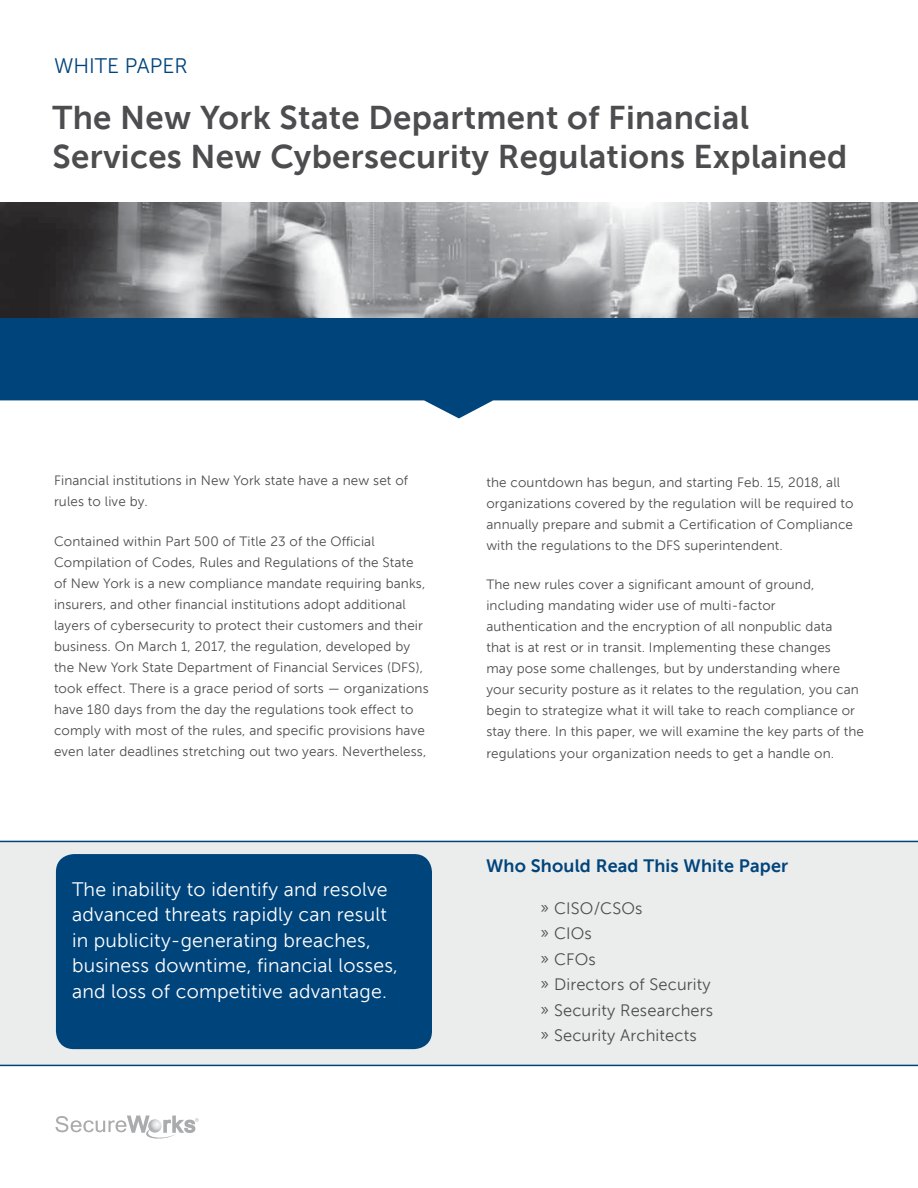
<style>
.page{position:relative;width:918px;height:1188px;background:#fff}
.page>*{position:absolute;margin:0;border:0;box-sizing:border-box;transform-origin:0 0}
.t1{font:700 33px/39px "Museo Sans For Dell";letter-spacing:.01em;color:#4d4d4f}
.t2{font:21px "Museo Sans For Dell";color:#00447c}
.t3{font:19.5px/25.5px "Museo Sans For Dell";letter-spacing:.01em;color:#fff}
.t4{font:700 18px "Museo Sans For Dell";letter-spacing:.01em;color:#00447c}
.t5{font:16.5px/25.5px "Museo Sans For Dell";letter-spacing:.01em;color:#4d4d4f}
.t6{font:13.5px/21px "Museo Sans For Dell";letter-spacing:.01em;color:#4d4d4f}
</style>
<div class="page">
<svg style="left:55px;top:1116px;width:144px;height:23px"></svg>
<div style="left:0;top:841px;width:918px;height:225px;background:#ebecec"></div>
<div style="left:56px;top:854px;width:376px;height:195px;background:#00447c;border-radius:18px"></div>
<svg style="left:0;top:317px;width:918px;height:101px;fill:#00447c"></svg>
<img style="left:0;top:202px;width:918px;height:115px">
<h2 class="t2" style="left:54px;top:54px;width:135px">WHITE PAPER</h2>
<h1 class="t1" style="left:52px;top:98px;width:796px">The New York State Department of Financial<br>Services New Cybersecurity Regulations Explained</h1>
<p class="t6" style="left:54px;top:470px;width:356px">Financial institutions in New York state have a new set of rules to live by.</p>
<p class="t6" style="left:54px;top:531px;width:376px">Contained within Part 500 of Title 23 of the Official Compilation of Codes, Rules and Regulations of the State of New York is a new compliance mandate requiring banks, insurers, and other financial institutions adopt additional layers of cybersecurity to protect their customers and their business. On March 1, 2017, the regulation, developed by the New York State Department of Financial Services (DFS), took effect. There is a grace period of sorts — organizations have 180 days from the day the regulations took effect to comply with most of the rules, and specific provisions have even later deadlines stretching out two years. Nevertheless,</p>
<h3 class="t3" style="left:72px;top:877px;width:327px">The inability to identify and resolve advanced threats rapidly can result in publicity-generating breaches, business downtime, financial losses, and loss of competitive advantage.</h3>
<p class="t6" style="left:486px;top:471px;width:369px">the countdown has begun, and starting Feb. 15, 2018, all organizations covered by the regulation will be required to annually prepare and submit a Certification of Compliance with the regulations to the DFS superintendent.</p>
<p class="t6" style="left:486px;top:574px;width:379px">The new rules cover a significant amount of ground, including mandating wider use of multi-factor authentication and the encryption of all nonpublic data<br>that is at rest or in transit. Implementing these changes<br>may pose some challenges, but by understanding where your security posture as it relates to the regulation, you can begin to strategize what it will take to reach compliance or stay there. In this paper, we will examine the key parts of the regulations your organization needs to get a handle on.</p>
<h3 class="t4" style="left:486px;top:856px;width:304px">Who Should Read This White Paper</h3>
<p class="t5" style="left:540px;top:895px;width:175px">» CISO/CSOs<br>» CIOs<br>» CFOs<br>» Directors of Security » Security Researchers » Security Architects</p>
</div>
